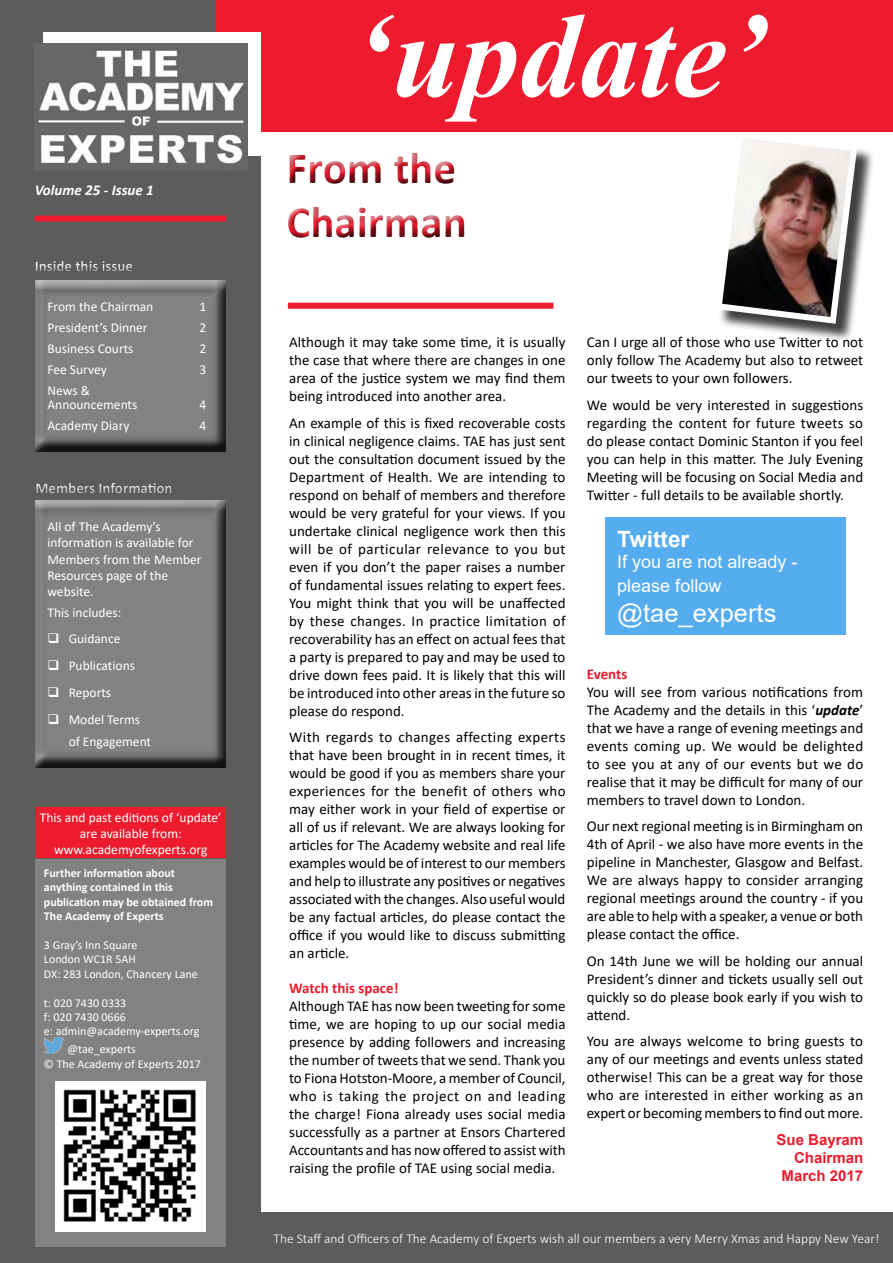
<style>
.page{position:relative;width:893px;height:1263px;background:#fff}
.page>*{position:absolute;margin:0;border:0;box-sizing:border-box;transform-origin:0 0}
.t1{font:italic 700 120px "Times New Roman";color:#fff}
.t2{font:700 45px/54px "Calibri";color:#ed1b2d}
.t3{font:25.5px "Arial";color:#fff}
.t4{font:700 22.5px "Arial";color:#fff}
.t5{font:18px/23.4px "Arial";color:#fff}
.t6{font:15px/18px "Calibri";color:#000;text-align:justify}
.t7{font:700 15px "Calibri";color:#fff}
.t8{font:700 15px/18px "Arial";color:#ed1b2d;text-align:right}
.t9{font:700 15px "Calibri";color:#ed1b2d}
.t10{font:italic 700 15px "Calibri";color:#fff}
.t11{font:13.5px/16.2px "Calibri";color:#fff}
.t12{font:300 13.5px "Calibri";color:#fff}
.t13{font:12px/14.4px "Calibri";color:#fff}
.t14{font:700 12px/14.4px "Calibri";color:#fff}
.s1{font-weight:700;font-style:italic}
</style>
<div class="page">
<div style="left:281px;top:146px;width:194px;height:103px;background:#000;opacity:.75"></div>
<div style="left:0;top:0;width:260px;height:1263px;background:#5c5c5b"></div>
<div style="left:35px;top:216px;width:191px;height:6px;background:#ed1b2d"></div>
<div style="left:28px;top:258px;width:208px;height:195px;background:#000;opacity:.75"></div>
<div style="left:288px;top:303px;width:265px;height:6px;background:#ed1b2d"></div>
<div style="left:718px;top:133px;width:157px;height:209px;background:#000;opacity:.75"></div>
<img style="left:718px;top:133px;width:143px;height:194px">
<div style="left:260px;top:1212px;width:633px;height:51px;background:#5c5c5b"></div>
<div style="left:217px;top:0;width:676px;height:132px;background:#ed1b2d"></div>
<div style="left:44px;top:32px;width:217px;height:123px;background:#fff"></div>
<img style="left:35px;top:43px;width:212px;height:128px">
<div style="left:29px;top:480px;width:207px;height:288px;background:#000;opacity:.75"></div>
<div style="left:35px;top:807px;width:191px;height:51px;background:#ed1b2d"></div>
<div style="left:35px;top:859px;width:191px;height:388px;background:#828281"></div>
<img style="left:44px;top:1038px;width:19px;height:15px">
<img style="left:56px;top:1081px;width:150px;height:150px">
<div style="left:604px;top:518px;width:241px;height:117px;background:#55acee"></div>
<svg style="left:59px;top:643px;width:14px;height:1px"></svg>
<svg style="left:59px;top:670px;width:14px;height:1px"></svg>
<svg style="left:59px;top:697px;width:14px;height:1px"></svg>
<svg style="left:59px;top:724px;width:14px;height:1px"></svg>
<p class="t10" style="left:35px;top:179px;width:121px">Volume 25 - Issue 1</p>
<p class="t7" style="left:35px;top:256px;width:100px">Inside this issue</p>
<p class="t11" style="left:47px;top:298px;width:107px">From the Chairman</p>
<p class="t11" style="left:200px;top:298px;width:8px">1</p>
<p class="t11" style="left:47px;top:319px;width:102px">President’s Dinner</p>
<p class="t11" style="left:200px;top:319px;width:8px">2</p>
<p class="t11" style="left:47px;top:340px;width:88px">Business Courts</p>
<p class="t11" style="left:200px;top:340px;width:8px">2</p>
<p class="t11" style="left:47px;top:361px;width:61px">Fee Survey</p>
<p class="t11" style="left:200px;top:361px;width:8px">3</p>
<p class="t11" style="left:47px;top:384px;width:91px;line-height:13.5px">News &amp;<br>Announcements</p>
<p class="t11" style="left:200px;top:396px;width:8px">4</p>
<p class="t11" style="left:47px;top:417px;width:84px">Academy Diary</p>
<p class="t11" style="left:200px;top:417px;width:8px">4</p>
<p class="t7" style="left:35px;top:477px;width:139px">Members Information</p>
<p class="t11" style="left:47px;top:518px;width:156px">All of The Academy’s information is available for<br>Members from the Member<br>Resources page of the website.</p>
<p class="t11" style="left:47px;top:604px;width:75px">This includes:</p>
<p class="t11" style="left:47px;top:630px;width:75px">❑ Guidance</p>
<p class="t11" style="left:47px;top:657px;width:89px">❑ Publications</p>
<p class="t11" style="left:47px;top:684px;width:65px">❑ Reports</p>
<p class="t11" style="left:69px;top:707px;width:84px;line-height:22.5px;text-indent:-21px">❑ Model Terms of Engagement</p>
<p class="t11" style="left:40px;top:809px;width:183px;text-align:center">This and past editions of ‘update’ are available from: www.academyofexperts.org</p>
<p class="t14" style="left:44px;top:865px;width:171px">Further information about anything contained in this publication may be obtained from<br>The Academy of Experts</p>
<p class="t13" style="left:44px;top:937px;width:155px">3 Gray’s Inn Square<br>London WC1R 5AH<br>DX: 283 London, Chancery Lane</p>
<p class="t13" style="left:44px;top:995px;width:157px">t: 020 7430 0333<br>f: 020 7430 0666<br>e: admin@academy-experts.org</p>
<p class="t13" style="left:44px;top:1042px;width:158px;text-indent:23px">@tae_experts<br>© The Academy of Experts 2017</p>
<h1 class="t1" style="left:353px;top:-28px;width:415px">‘update’</h1>
<h2 class="t2" style="left:287px;top:141px;width:182px">From the<br>Chairman</h2>
<p class="t6" style="left:289px;top:333px;width:278px">Although it may take some time, it is usually the case that where there are changes in one area of the justice system we may find them being introduced into another area.</p>
<p class="t6" style="left:289px;top:413px;width:278px">An example of this is fixed recoverable costs in clinical negligence claims. TAE has just sent out the consultation document issued by the Department of Health. We are intending to respond on behalf of members and therefore would be very grateful for your views. If you undertake clinical negligence work then this will be of particular relevance to you but even if you don’t the paper raises a number of fundamental issues relating to expert fees.<br>You might think that you will be unaffected by these changes. In practice limitation of recoverability has an effect on actual fees that a party is prepared to pay and may be used to drive down fees paid. It is likely that this will be introduced into other areas in the future so please do respond.</p>
<p class="t6" style="left:289px;top:728px;width:278px">With regards to changes affecting experts that have been brought in in recent times, it would be good if you as members share your experiences for the benefit of others who may either work in your field of expertise or all of us if relevant. We are always looking for articles for The Academy website and real life examples would be of interest to our members and help to illustrate any positives or negatives associated with the changes. Also useful would be any factual articles, do please contact the office if you would like to discuss submitting an article.</p>
<p class="t9" style="left:289px;top:978px;width:111px">Watch this space!</p>
<p class="t6" style="left:289px;top:997px;width:278px">Although TAE has now been tweeting for some time, we are hoping to up our social media presence by adding followers and increasing the number of tweets that we send. Thank you to Fiona Hotston-Moore, a member of Council, who is taking the project on and leading the charge! Fiona already uses social media successfully as a partner at Ensors Chartered Accountants and has now offered to assist with raising the profile of TAE using social media.</p>
<p class="t6" style="left:587px;top:333px;width:278px">Can I urge all of those who use Twitter to not only follow The Academy but also to retweet our tweets to your own followers.</p>
<p class="t6" style="left:587px;top:395px;width:278px">We would be very interested in suggestions regarding the content for future tweets so do please contact Dominic Stanton if you feel you can help in this matter. The July Evening Meeting will be focusing on Social Media and Twitter - full details to be available shortly.</p>
<h3 class="t4" style="left:617px;top:523px;width:74px">Twitter</h3>
<p class="t5" style="left:617px;top:550px;width:182px">If you are not already - please follow</p>
<h3 class="t3" style="left:617px;top:596px;width:161px">@tae_experts</h3>
<p class="t9" style="left:587px;top:663px;width:42px">Events</p>
<p class="t6" style="left:587px;top:682px;width:278px">You will see from various notifications from The Academy and the details in this ‘<span class="s1">update</span>’ that we have a range of evening meetings and events coming up. We would be delighted to see you at any of our events but we do realise that it may be difficult for many of our members to travel down to London.</p>
<p class="t6" style="left:587px;top:817px;width:278px">Our next regional meeting is in Birmingham on 4th of April - we also have more events in the pipeline in Manchester, Glasgow and Belfast.<br>We are always happy to consider arranging regional meetings around the country - if you are able to help with a speaker, a venue or both please contact the office.</p>
<p class="t6" style="left:587px;top:951px;width:278px">On 14th June we will be holding our annual President’s dinner and tickets usually sell out quickly so do please book early if you wish to attend.</p>
<p class="t6" style="left:587px;top:1032px;width:278px">You are always welcome to bring guests to any of our meetings and events unless stated otherwise! This can be a great way for those who are interested in either working as an expert or becoming members to find out more.</p>
<p class="t8" style="left:776px;top:1130px;width:88px">Sue Bayram<br>Chairman<br>March 2017</p>
<p class="t12" style="left:274px;top:1230px;width:607px">The Staff and Officers of The Academy of Experts wish all our members a very Merry Xmas and Happy New Year!</p>
</div>
